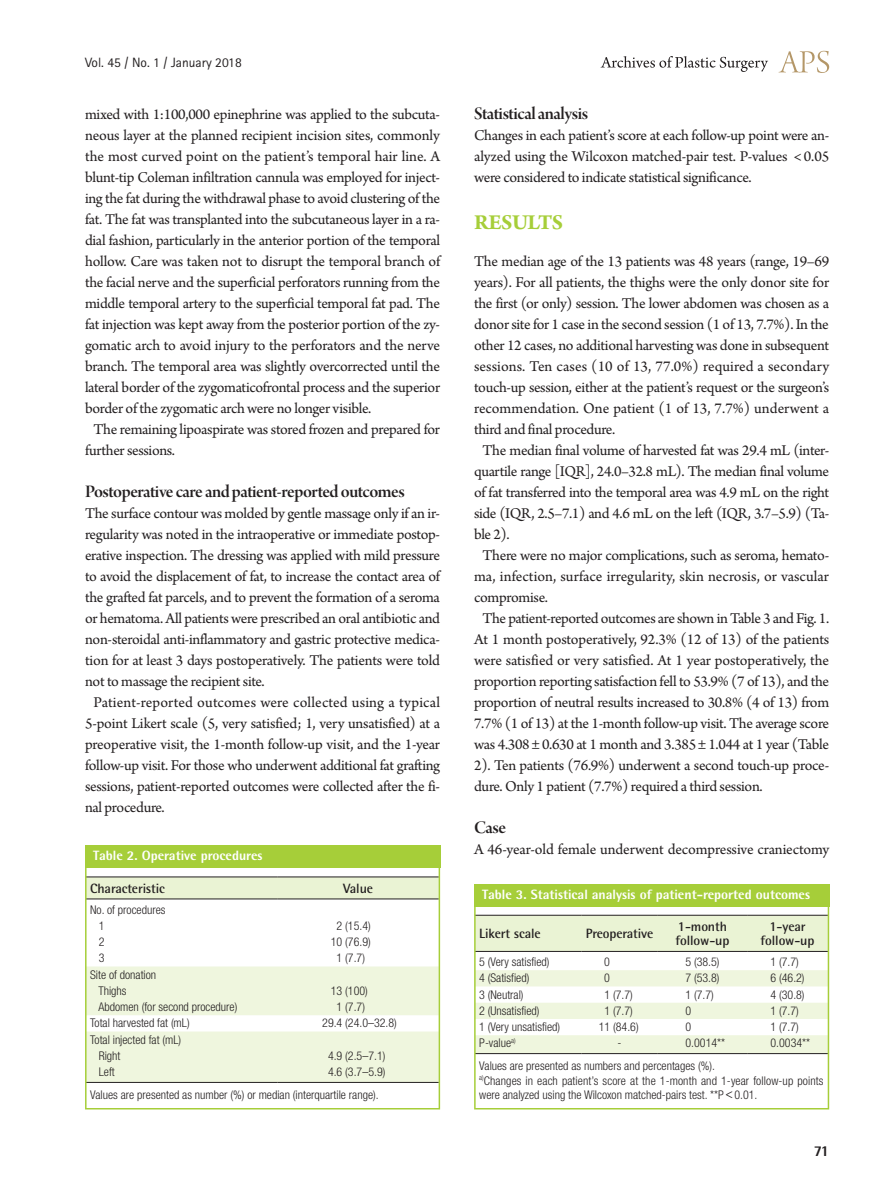
<style>
.page{position:relative;width:893px;height:1191px;background:#fff}
.page>*{position:absolute;margin:0;border:0;box-sizing:border-box;transform-origin:0 0}
.대제목{font:700 22.5px "Arno Pro";letter-spacing:-.02em;color:#a6ce39}
.중제목{font:18.75px "Arno Pro Smbd Display";letter-spacing:-.025em;color:#231f20}
.본문{font:15.75px/21px "Arno Pro";letter-spacing:-.02em;color:#231f20;text-align:justify}
.본문_0{font:15.75px/21px "Arno Pro";letter-spacing:-.02em;color:#231f20;text-align:justify}
.t1{font:800 15px "Rotis Semi Sans Std";color:#231f20}
.표그림제목{font:800 13.5px "Rotis Semi Sans Std";color:#fff}
.표열제목{font:700 13.5px/14.1px "Rotis Semi Sans Std";letter-spacing:-.01em;color:#231f20}
.t2{font:13.5px "Rotis Sans Serif Std";color:#231f20}
.표본문{font:300 condensed 12px/14.4px "Helvetica Neue LT Std";color:#231f20}
.s1{font-family:"Dotum";font-weight:400;font-stretch:normal}
</style>
<div class="page">
<svg style="left:779px;top:51px;width:50px;height:22px"></svg>
<svg style="left:601px;top:56px;width:167px;height:16px"></svg>
<svg style="left:477px;top:916px;width:349px;height:137px"></svg>
<hr style="left:475px;top:1053px;width:106px;height:1px;background:#231f20">
<hr style="left:581px;top:1053px;width:77px;height:1px;background:#231f20">
<hr style="left:658px;top:1053px;width:89px;height:1px;background:#231f20">
<hr style="left:747px;top:1053px;width:81px;height:1px;background:#231f20">
<hr style="left:475px;top:915px;width:106px;height:1px;background:#231f20">
<hr style="left:581px;top:915px;width:77px;height:1px;background:#231f20">
<hr style="left:658px;top:915px;width:89px;height:1px;background:#231f20">
<hr style="left:747px;top:915px;width:81px;height:1px;background:#231f20">
<hr style="left:475px;top:951px;width:106px;height:1px;background:#231f20">
<hr style="left:581px;top:951px;width:77px;height:1px;background:#231f20">
<hr style="left:658px;top:951px;width:89px;height:1px;background:#231f20">
<hr style="left:747px;top:951px;width:81px;height:1px;background:#231f20">
<div style="left:474px;top:884px;width:355px;height:22px;background:#a6ce39"></div>
<div style="left:474px;top:884px;width:355px;height:225px;border:2px solid #a6ce39"></div>
<div style="left:88px;top:877px;width:349px;height:21px;background:#eaf3d4"></div>
<svg style="left:88px;top:966px;width:349px;height:116px;background:#f1f7e2"></svg>
<hr style="left:86px;top:876px;width:191px;height:1px;background:#231f20">
<hr style="left:277px;top:876px;width:162px;height:1px;background:#231f20">
<hr style="left:86px;top:898px;width:191px;height:1px;background:#231f20">
<hr style="left:277px;top:898px;width:162px;height:1px;background:#231f20">
<hr style="left:86px;top:1082px;width:191px;height:1px;background:#231f20">
<hr style="left:277px;top:1082px;width:162px;height:1px;background:#231f20">
<div style="left:85px;top:845px;width:355px;height:23px;background:#a6ce39"></div>
<div style="left:85px;top:845px;width:355px;height:264px;border:2px solid #a6ce39"></div>
<p class="t2" style="left:85px;top:54px;width:158px">Vol. 45 / No. 1 / January 2018</p>
<p class="본문" style="left:85px;top:105px;width:357px">mixed with 1:100,000 epinephrine was applied to the subcuta&shy;neous layer at the planned recipient incision sites, commonly the most curved point on the patient’s temporal hair line. A blunt-tip Coleman infiltration cannula was employed for inject&shy;ing the fat during the withdrawal phase to avoid clustering of the fat. The fat was transplanted into the subcutaneous layer in a ra&shy;dial fashion, particularly in the anterior portion of the temporal hollow. Care was taken not to disrupt the temporal branch of the facial nerve and the superficial perforators running from the middle temporal artery to the superficial temporal fat pad. The fat injection was kept away from the posterior portion of the zy&shy;gomatic arch to avoid injury to the perforators and the nerve branch. The temporal area was slightly overcorrected until the lateral border of the zygomaticofrontal process and the superior border of the zygomatic arch were no longer visible.</p>
<p class="본문" style="left:85px;top:420px;width:357px;text-indent:9px">The remaining lipoaspirate was stored frozen and prepared for further sessions.</p>
<p class="중제목" style="left:85px;top:481px;width:321px">Postoperative care and patient-reported outcomes</p>
<p class="본문_0" style="left:85px;top:504px;width:357px">The surface contour was molded by gentle massage only if an ir&shy;regularity was noted in the intraoperative or immediate postop&shy;erative inspection. The dressing was applied with mild pressure to avoid the displacement of fat, to increase the contact area of the grafted fat parcels, and to prevent the formation of a seroma or hematoma. All patients were prescribed an oral antibiotic and non-steroidal anti-inflammatory and gastric protective medica&shy;tion for at least 3 days postoperatively. The patients were told not to massage the recipient site.</p>
<p class="본문" style="left:85px;top:693px;width:357px;text-indent:9px">Patient-reported outcomes were collected using a typical 5-point Likert scale (5, very satisfied; 1, very unsatisfied) at a preoperative visit, the 1-month follow-up visit, and the 1-year follow-up visit. For those who underwent additional fat grafting sessions, patient-reported outcomes were collected after the fi&shy;nal procedure.</p>
<p class="표그림제목" style="left:93px;top:847px;width:171px">Table 2. Operative procedures</p>
<p class="표열제목" style="left:90px;top:880px;width:76px">Characteristic</p>
<p class="표열제목" style="left:343px;top:880px;width:31px">Value</p>
<p class="표본문" style="left:90px;top:902px;width:77px">No. of procedures</p>
<p class="표본문" style="left:99px;top:918px;width:7px">1</p>
<p class="표본문" style="left:337px;top:918px;width:36px">2 (15.4)</p>
<p class="표본문" style="left:99px;top:934px;width:7px">2</p>
<p class="표본문" style="left:331px;top:934px;width:41px">10 (76.9)</p>
<p class="표본문" style="left:99px;top:950px;width:7px">3</p>
<p class="표본문" style="left:337px;top:950px;width:30px">1 (7.7)</p>
<p class="표본문" style="left:90px;top:967px;width:68px">Site of donation</p>
<p class="표본문" style="left:98px;top:983px;width:30px">Thighs</p>
<p class="표본문" style="left:331px;top:983px;width:39px">13 (100)</p>
<p class="표본문" style="left:98px;top:999px;width:141px">Abdomen (for second procedure)</p>
<p class="표본문" style="left:337px;top:999px;width:30px">1 (7.7)</p>
<p class="표본문" style="left:90px;top:1015px;width:101px">Total harvested fat (mL)</p>
<p class="표본문" style="left:322px;top:1015px;width:76px">29.4 (24.0–32.8)</p>
<p class="표본문" style="left:90px;top:1032px;width:93px">Total injected fat (mL)</p>
<p class="표본문" style="left:99px;top:1048px;width:23px">Right</p>
<p class="표본문" style="left:328px;top:1048px;width:59px">4.9 (2.5–7.1)</p>
<p class="표본문" style="left:99px;top:1064px;width:18px">Left</p>
<p class="표본문" style="left:328px;top:1064px;width:59px">4.6 (3.7–5.9)</p>
<p class="표본문" style="left:90px;top:1087px;width:290px">Values are presented as number (%) or median (interquartile range).</p>
<p class="중제목" style="left:474px;top:103px;width:116px">Statistical analysis</p>
<p class="본문_0" style="left:474px;top:126px;width:357px">Changes in each patient’s score at each follow-up point were an&shy;alyzed using the Wilcoxon matched-pair test. P-values &lt; 0.05 were considered to indicate statistical significance.</p>
<p class="대제목" style="left:474px;top:210px;width:91px">RESULTS</p>
<p class="본문_0" style="left:474px;top:252px;width:357px">The median age of the 13 patients was 48 years (range, 19–69 years). For all patients, the thighs were the only donor site for the first (or only) session. The lower abdomen was chosen as a donor site for 1 case in the second session (1 of 13, 7.7%). In the other 12 cases, no additional harvesting was done in subsequent sessions. Ten cases (10 of 13, 77.0%) required a secondary touch-up session, either at the patient’s request or the surgeon’s recommendation. One patient (1 of 13, 7.7%) underwent a third and final procedure.</p>
<p class="본문" style="left:474px;top:441px;width:357px;text-indent:9px">The median final volume of harvested fat was 29.4 mL (inter&shy;quartile range [IQR], 24.0–32.8 mL). The median final volume of fat transferred into the temporal area was 4.9 mL on the right side (IQR, 2.5–7.1) and 4.6 mL on the left (IQR, 3.7–5.9) (Ta&shy;ble 2).</p>
<p class="본문" style="left:474px;top:546px;width:357px;text-indent:9px">There were no major complications, such as seroma, hemato&shy;ma, infection, surface irregularity, skin necrosis, or vascular compromise.</p>
<p class="본문" style="left:474px;top:609px;width:357px;text-indent:9px">The patient-reported outcomes are shown in Table 3 and Fig. 1.<br>At 1 month postoperatively, 92.3% (12 of 13) of the patients were satisfied or very satisfied. At 1 year postoperatively, the proportion reporting satisfaction fell to 53.9% (7 of 13), and the proportion of neutral results increased to 30.8% (4 of 13) from 7.7% (1 of 13) at the 1-month follow-up visit. The average score was 4.308 ± 0.630 at 1 month and 3.385 ± 1.044 at 1 year (Table 2). Ten patients (76.9%) underwent a second touch-up proce&shy;dure. Only 1 patient (7.7%) required a third session.</p>
<p class="중제목" style="left:474px;top:817px;width:33px">Case</p>
<p class="본문_0" style="left:474px;top:840px;width:357px">A 46-year-old female underwent decompressive craniectomy</p>
<p class="표그림제목" style="left:482px;top:885px;width:329px">Table 3. Statistical analysis of patient-reported outcomes</p>
<p class="표열제목" style="left:479px;top:926px;width:63px">Likert scale</p>
<p class="표열제목" style="left:586px;top:926px;width:69px">Preoperative</p>
<p class="표열제목" style="left:676px;top:919px;width:55px">1-month follow-up</p>
<p class="표열제목" style="left:761px;top:919px;width:55px;text-align:center">1-year follow-up</p>
<p class="표본문" style="left:479px;top:954px;width:72px">5 (Very satisfied)</p>
<p class="표본문" style="left:604px;top:954px;width:7px">0</p>
<p class="표본문" style="left:685px;top:954px;width:36px">5 (38.5)</p>
<p class="표본문" style="left:770px;top:954px;width:30px">1 (7.7)</p>
<p class="표본문" style="left:479px;top:970px;width:52px">4 (Satisfied)</p>
<p class="표본문" style="left:604px;top:970px;width:7px">0</p>
<p class="표본문" style="left:685px;top:970px;width:36px">7 (53.8)</p>
<p class="표본문" style="left:770px;top:970px;width:36px">6 (46.2)</p>
<p class="표본문" style="left:479px;top:987px;width:46px">3 (Neutral)</p>
<p class="표본문" style="left:604px;top:987px;width:30px">1 (7.7)</p>
<p class="표본문" style="left:685px;top:987px;width:30px">1 (7.7)</p>
<p class="표본문" style="left:770px;top:987px;width:36px">4 (30.8)</p>
<p class="표본문" style="left:479px;top:1003px;width:62px">2 (Unsatisfied)</p>
<p class="표본문" style="left:604px;top:1003px;width:30px">1 (7.7)</p>
<p class="표본문" style="left:685px;top:1003px;width:7px">0</p>
<p class="표본문" style="left:770px;top:1003px;width:30px">1 (7.7)</p>
<p class="표본문" style="left:479px;top:1019px;width:83px">1 (Very unsatisfied)</p>
<p class="표본문" style="left:599px;top:1019px;width:41px">11 (84.6)</p>
<p class="표본문" style="left:685px;top:1019px;width:7px">0</p>
<p class="표본문" style="left:770px;top:1019px;width:30px">1 (7.7)</p>
<p class="표본문" style="left:479px;top:1035px;width:38px">P-value<sup>a)</sup></p>
<p class="표본문" style="left:618px;top:1035px;width:5px">-</p>
<p class="표본문" style="left:685px;top:1035px;width:41px">0.0014**</p>
<p class="표본문" style="left:770px;top:1035px;width:41px">0.0034**</p>
<p class="표본문" style="left:479px;top:1058px;width:237px">Values are presented as numbers and percentages (%).</p>
<p class="표본문" style="left:479px;top:1073px;width:346px"><sup>a)</sup>Changes in each patient’s score at the 1-month and 1-year follow-up points were analyzed using the Wilcoxon matched-pairs test. **P<span class="s1">&lt;</span>0.01.</p>
<p class="t1" style="left:814px;top:1141px;width:17px">71</p>
</div>
